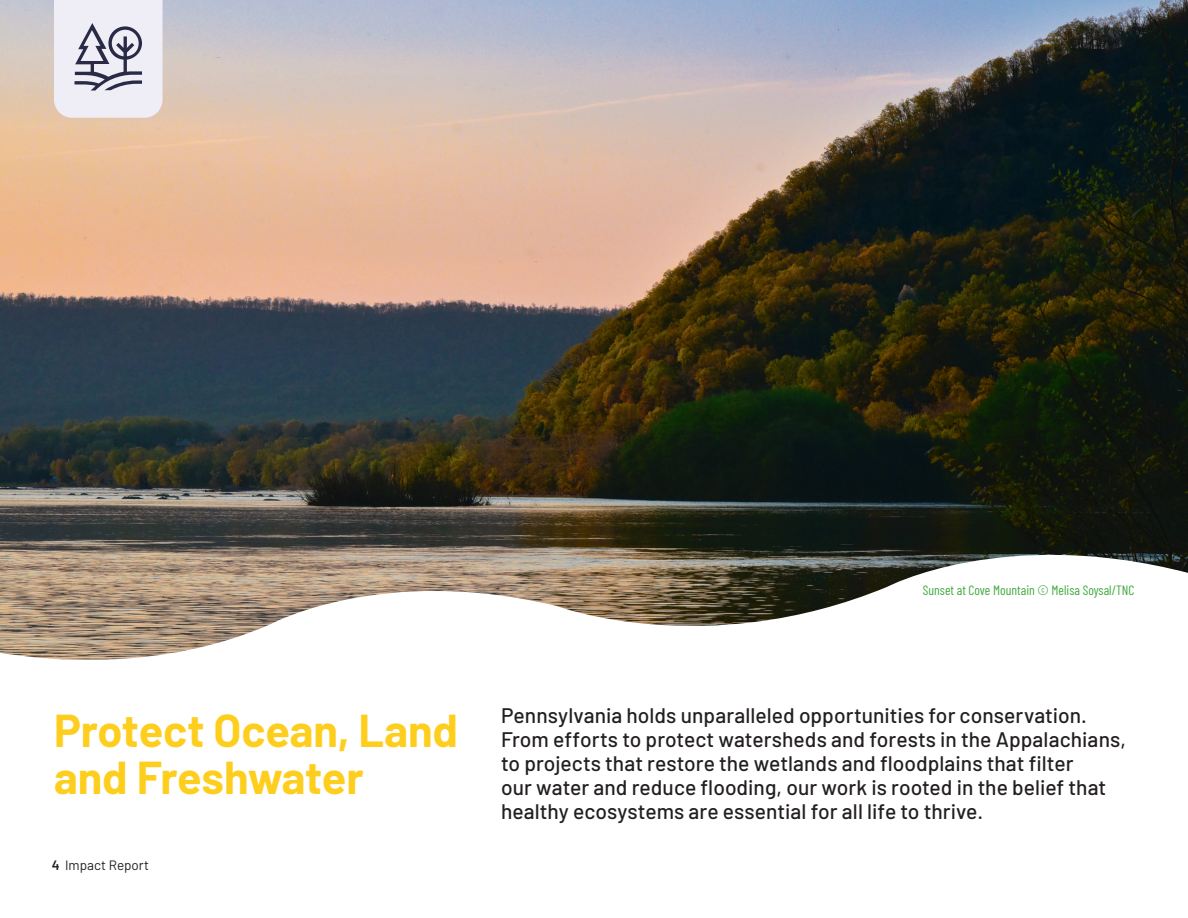
<style>
.page{position:relative;width:1188px;height:918px;background:#fff}
.page>*{position:absolute;margin:0;border:0;box-sizing:border-box;transform-origin:0 0}
.t1{font:700 45px/46.5px "Barlow";letter-spacing:-.005em;color:#fece1e}
.t2{font:500 21px/24px "Barlow";color:#231f20}
.Green_Caption{font:13.5px "Barlow Condensed";color:#44aa42}
.t3{font:13.5px "Barlow";color:#231f20}
.s1{font-weight:600}
</style>
<div class="page">
<img style="left:0;top:0;width:1188px;height:660px">
<svg style="left:54px;top:0;width:109px;height:118px;background:#d8d7e1"></svg>
<p class="Green_Caption" style="left:923px;top:580px;width:213px">Sunset at Cove Mountain © Melisa Soysal/TNC</p>
<h1 class="t1" style="left:54px;top:704px;width:406px">Protect Ocean, Land and Freshwater</h1>
<h2 class="t2" style="left:501px;top:702px;width:626px">Pennsylvania holds unparalleled opportunities for conservation.<br>From efforts to protect watersheds and forests in the Appalachians, to projects that restore the wetlands and floodplains that filter<br>our water and reduce flooding, our work is rooted in the belief that healthy ecosystems are essential for all life to thrive.</h2>
<p class="t3" style="left:52px;top:856px;width:99px"><span class="s1">4</span> Impact Report</p>
</div>
